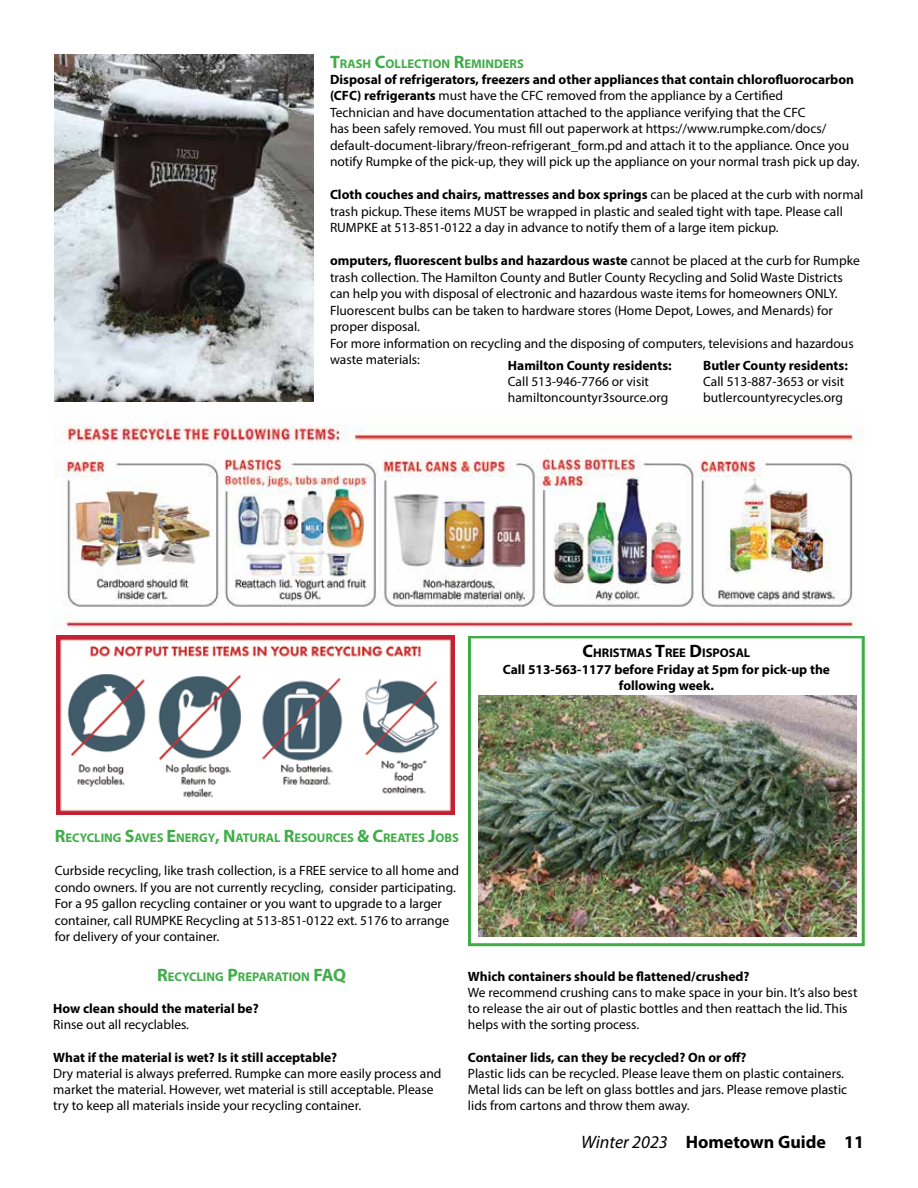
<style>
.page{position:relative;width:918px;height:1188px;background:#fff}
.page>*{position:absolute;margin:0;border:0;box-sizing:border-box;transform-origin:0 0}
.t1{font:700 18px "Myriad Pro";color:#000}
.t2{font:13.5px/16.5px "Myriad Pro";color:#000}
.t3{font:700 13.5px/16.2px "Myriad Pro";color:#000;text-align:center}
.t4{font:700 12.6px "Myriad Pro";color:#41ad49}
.t5{font:700 12.6px "Myriad Pro";color:#000}
.s1{font-size:18px}
.s2{font-weight:700}
.s3{font-weight:400;font-style:italic}
</style>
<div class="page">
<div style="left:468px;top:635px;width:397px;height:311px;border:3px solid #41ad49"></div>
<img style="left:478px;top:695px;width:379px;height:242px">
<img style="left:54px;top:54px;width:260px;height:348px">
<img style="left:53px;top:425px;width:812px;height:207px">
<img style="left:56px;top:635px;width:398px;height:180px">
<p class="t4" style="left:330px;top:55px;width:188px"><span class="s1">T</span>RASH <span class="s1">C</span>OLLECTION <span class="s1">R</span>EMINDERS</p>
<p class="t2" style="left:330px;top:71px;width:531px"><span class="s2">Disposal of refrigerators, freezers and other appliances that contain chlorofluorocarbon (CFC) refrigerants</span> must have the CFC removed from the appliance by a Certified<br>Technician and have documentation attached to the appliance verifying that the CFC<br>has been safely removed. You must fill out paperwork at https://www.rumpke.com/docs/ default-document-library/freon-refrigerant_form.pd and attach it to the appliance. Once you notify Rumpke of the pick-up, they will pick up the appliance on your normal trash pick up day.</p>
<p class="t2" style="left:330px;top:186px;width:535px"><span class="s2">Cloth couches and chairs, mattresses and box springs</span> can be placed at the curb with normal trash pickup. These items MUST be wrapped in plastic and sealed tight with tape. Please call<br>RUMPKE at 513-851-0122 a day in advance to notify them of a large item pickup.</p>
<p class="t2" style="left:330px;top:252px;width:531px"><span class="s2">omputers, fluorescent bulbs and hazardous waste</span> cannot be placed at the curb for Rumpke trash collection. The Hamilton County and Butler County Recycling and Solid Waste Districts can help you with disposal of electronic and hazardous waste items for homeowners ONLY.<br>Fluorescent bulbs can be taken to hardware stores (Home Depot, Lowes, and Menards) for proper disposal.<br>For more information on recycling and the disposing of computers, televisions and hazardous waste materials:</p>
<p class="t3" style="left:508px;top:356px;width:165px">Hamilton County residents:</p>
<p class="t2" style="left:508px;top:373px;width:162px">Call 513-946-7766 or visit hamiltoncountyr3source.org</p>
<p class="t3" style="left:703px;top:356px;width:146px">Butler County residents:</p>
<p class="t2" style="left:703px;top:373px;width:143px">Call 513-887-3653 or visit butlercountyrecycles.org</p>
<p class="t5" style="left:582px;top:645px;width:169px"><span class="s1">C</span>HRISTMAS <span class="s1">T</span>REE <span class="s1">D</span>ISPOSAL</p>
<p class="t3" style="left:503px;top:660px;width:329px">Call 513-563-1177 before Friday at 5pm for pick-up the following week.</p>
<p class="t4" style="left:55px;top:830px;width:398px"><span class="s1">R</span>ECYCLING <span class="s1">S</span>AVES <span class="s1">E</span>NERGY<span class="s1">, N</span>ATURAL <span class="s1">R</span>ESOURCES <span class="s1">&amp; C</span>REATES <span class="s1">J</span>OBS</p>
<p class="t2" style="left:55px;top:862px;width:406px">Curbside recycling, like trash collection, is a FREE service to all home and condo owners. If you are not currently recycling, consider participating.<br>For a 95 gallon recycling container or you want to upgrade to a larger container, call RUMPKE Recycling at 513-851-0122 ext. 5176 to arrange for delivery of your container.</p>
<p class="t4" style="left:157px;top:968px;width:191px"><span class="s1">R</span>ECYCLING <span class="s1">P</span>REPARATION <span class="s1">FAQ</span></p>
<p class="t3" style="left:53px;top:1000px;width:207px">How clean should the material be?</p>
<p class="t2" style="left:53px;top:1016px;width:137px">Rinse out all recyclables.</p>
<p class="t3" style="left:53px;top:1049px;width:286px">What if the material is wet? Is it still acceptable?</p>
<p class="t2" style="left:53px;top:1065px;width:390px">Dry material is always preferred. Rumpke can more easily process and market the material. However, wet material is still acceptable. Please try to keep all materials inside your recycling container.</p>
<p class="t3" style="left:468px;top:968px;width:283px">Which containers should be flattened/crushed?</p>
<p class="t2" style="left:468px;top:984px;width:391px">We recommend crushing cans to make space in your bin. It’s also best to release the air out of plastic bottles and then reattach the lid. This helps with the sorting process.</p>
<p class="t3" style="left:468px;top:1049px;width:280px">Container lids, can they be recycled? On or off?</p>
<p class="t2" style="left:468px;top:1065px;width:381px">Plastic lids can be recycled. Please leave them on plastic containers.<br>Metal lids can be left on glass bottles and jars. Please remove plastic lids from cartons and throw them away.</p>
<h1 class="t1" style="left:581px;top:1130px;width:284px"><span class="s3">Winter 2023</span> Hometown Guide 11</h1>
</div>
